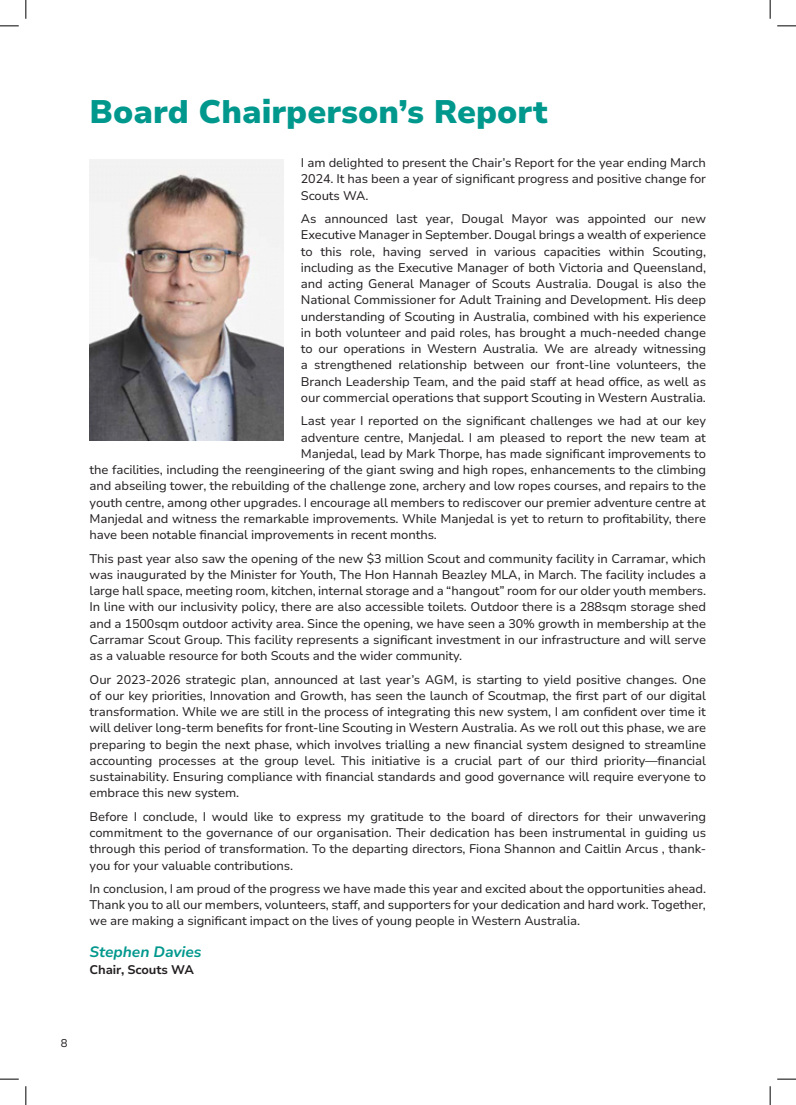
<style>
.page{position:relative;width:796px;height:1105px;background:#fff}
.page>*{position:absolute;margin:0;border:0;box-sizing:border-box;transform-origin:0 0}
.Headings{font:900 32.5px "Nunito Sans 10 pt";color:#00988d}
.Sign_off_name{font:italic 700 15px "Nunito Sans 10 pt";letter-spacing:-.01em;color:#00988d}
.Body_copy_black{font:12.5px/16.2px "Nunito Sans 10 pt";letter-spacing:-.01em;color:#231f20;text-align:justify}
.sign_off_title{font:700 12.5px "Nunito Sans 10 pt";letter-spacing:-.01em;color:#231f20}
.t1{font:11.25px "Nunito Sans 10 pt";color:#231f20}
</style>
<div class="page">
<img style="left:90px;top:160px;width:193px;height:280px">
<svg style="left:0;top:25px;width:19px;height:2px"></svg>
<svg style="left:777px;top:25px;width:19px;height:2px"></svg>
<svg style="left:0;top:1078px;width:19px;height:1px"></svg>
<svg style="left:777px;top:1078px;width:19px;height:1px"></svg>
<svg style="left:25px;top:0;width:2px;height:19px"></svg>
<svg style="left:25px;top:1086px;width:2px;height:18px"></svg>
<svg style="left:769px;top:0;width:2px;height:19px"></svg>
<svg style="left:769px;top:1086px;width:2px;height:18px"></svg>
<p class="Headings" style="left:90px;top:88px;width:460px">Board Chairperson’s Report</p>
<p class="Body_copy_black" style="left:301px;top:154px;width:407px">I am delighted to present the Chair’s Report for the year ending March 2024. It has been a year of significant progress and positive change for Scouts WA.</p>
<p class="Body_copy_black" style="left:301px;top:210px;width:407px">As announced last year, Dougal Mayor was appointed our new Executive Manager in September. Dougal brings a wealth of experience to this role, having served in various capacities within Scouting, including as the Executive Manager of both Victoria and Queensland, and acting General Manager of Scouts Australia. Dougal is also the National Commissioner for Adult Training and Development. His deep understanding of Scouting in Australia, combined with his experience in both volunteer and paid roles, has brought a much-needed change to our operations in Western Australia. We are already witnessing a strengthened relationship between our front-line volunteers, the Branch Leadership Team, and the paid staff at head office, as well as our commercial operations that support Scouting in Western Australia.</p>
<p class="Body_copy_black" style="left:301px;top:412px;width:407px">Last year I reported on the significant challenges we had at our key</p>
<p class="Body_copy_black" style="left:301px;top:428px;width:407px">adventure centre, Manjedal. I am pleased to report the new team at</p>
<p class="Body_copy_black" style="left:301px;top:445px;width:407px">Manjedal, lead by Mark Thorpe, has made significant improvements to</p>
<p class="Body_copy_black" style="left:90px;top:461px;width:618px">the facilities, including the reengineering of the giant swing and high ropes, enhancements to the climbing</p>
<p class="Body_copy_black" style="left:90px;top:477px;width:618px">and abseiling tower, the rebuilding of the challenge zone, archery and low ropes courses, and repairs to the</p>
<p class="Body_copy_black" style="left:90px;top:493px;width:618px">youth centre, among other upgrades. I encourage all members to rediscover our premier adventure centre at</p>
<p class="Body_copy_black" style="left:90px;top:510px;width:618px">Manjedal and witness the remarkable improvements. While Manjedal is yet to return to profitability, there</p>
<p class="Body_copy_black" style="left:90px;top:526px;width:349px">have been notable financial improvements in recent months.</p>
<p class="Body_copy_black" style="left:90px;top:549px;width:618px">This past year also saw the opening of the new $3 million Scout and community facility in Carramar, which was inaugurated by the Minister for Youth, The Hon Hannah Beazley MLA, in March. The facility includes a large hall space, meeting room, kitchen, internal storage and a “hangout” room for our older youth members.<br>In line with our inclusivity policy, there are also accessible toilets. Outdoor there is a 288sqm storage shed and a 1500sqm outdoor activity area. Since the opening, we have seen a 30% growth in membership at the Carramar Scout Group. This facility represents a significant investment in our infrastructure and will serve as a valuable resource for both Scouts and the wider community.</p>
<p class="Body_copy_black" style="left:90px;top:670px;width:618px">Our 2023-2026 strategic plan, announced at last year’s AGM, is starting to yield positive changes. One of our key priorities, Innovation and Growth, has seen the launch of Scoutmap, the first part of our digital transformation. While we are still in the process of integrating this new system, I am confident over time it will deliver long-term benefits for front-line Scouting in Western Australia. As we roll out this phase, we are preparing to begin the next phase, which involves trialling a new financial system designed to streamline accounting processes at the group level. This initiative is a crucial part of our third priority—financial sustainability. Ensuring compliance with financial standards and good governance will require everyone to embrace this new system.</p>
<p class="Body_copy_black" style="left:90px;top:807px;width:618px">Before I conclude, I would like to express my gratitude to the board of directors for their unwavering commitment to the governance of our organisation. Their dedication has been instrumental in guiding us through this period of transformation. To the departing directors, Fiona Shannon and Caitlin Arcus , thank&shy;you for your valuable contributions.</p>
<p class="Body_copy_black" style="left:90px;top:879px;width:618px">In conclusion, I am proud of the progress we have made this year and excited about the opportunities ahead.<br>Thank you to all our members, volunteers, staff, and supporters for your dedication and hard work. Together, we are making a significant impact on the lives of young people in Western Australia.</p>
<p class="Sign_off_name" style="left:90px;top:940px;width:113px">Stephen Davies</p>
<p class="sign_off_title" style="left:90px;top:960px;width:106px">Chair, Scouts WA</p>
<p class="t1" style="left:61px;top:1035px;width:8px">8</p>
</div>
